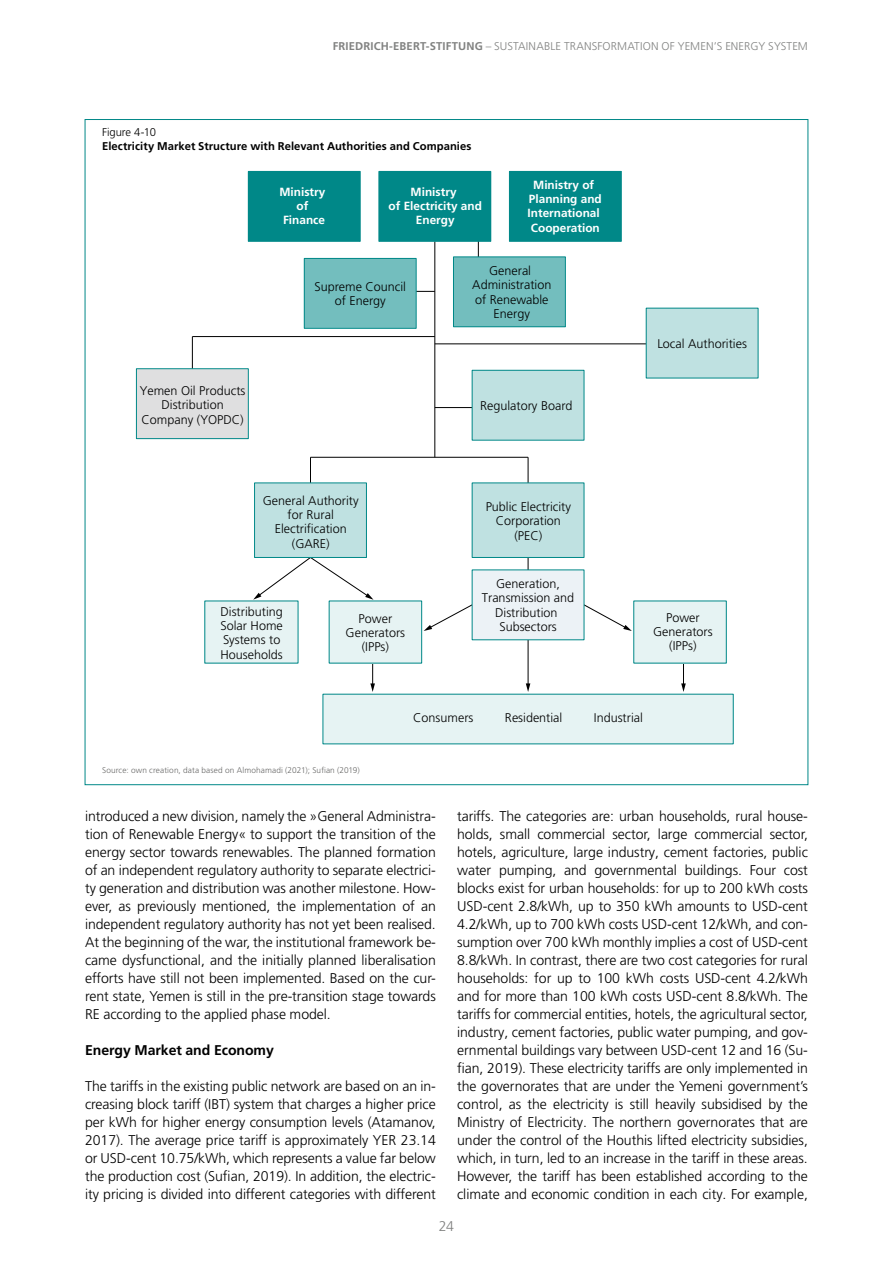
<style>
.page{position:relative;width:893px;height:1263px;background:#fff}
.page>*{position:absolute;margin:0;border:0;box-sizing:border-box;transform-origin:0 0}
.t1{font:300 14.1px/18px "Frutiger LT Pro";letter-spacing:-.005em;color:#000;text-align:justify}
.t2{font:700 14.1px "Frutiger LT Pro";letter-spacing:-.005em;color:#000}
.t3{font:300 14.1px "Frutiger LT Pro";color:#818281}
.t4{font:12.6px/14.4px "Frutiger LT Pro Light 32";color:#000;text-align:center}
.t5{font:11.85px/14.2px "Frutiger LT Pro Bold 4";color:#fff;text-align:center}
.t6{font:700 11.25px "Frutiger LT Pro";letter-spacing:.005em;color:#000}
.t7{font:700 11.25px "Frutiger LT Pro";letter-spacing:.015em;color:#818281}
.t8{font:300 11.25px "Frutiger LT Pro";letter-spacing:.015em;color:#818281}
.t9{font:300 11.25px "Frutiger LT Pro";letter-spacing:-.005em;color:#000}
.t10{font:300 8.25px "Frutiger LT Pro";letter-spacing:.015em;color:#686867}
.s1{font-weight:300}
</style>
<div class="page">
<svg style="left:478px;top:242px;width:1px;height:14px"></svg>
<hr style="left:528px;top:551px;width:1px;height:44px;background:#000">
<hr style="left:434px;top:241px;width:1px;height:216px;background:#000">
<svg style="left:417px;top:291px;width:18px;height:1px"></svg>
<hr style="left:528px;top:640px;width:1px;height:45px;background:#000">
<svg style="left:526px;top:683px;width:4px;height:9px"></svg>
<hr style="left:192px;top:336px;width:243px;height:1px;background:#000">
<hr style="left:192px;top:337px;width:1px;height:32px;background:#000">
<hr style="left:435px;top:343px;width:211px;height:1px;background:#000">
<hr style="left:435px;top:407px;width:56px;height:1px;background:#000">
<hr style="left:310px;top:457px;width:218px;height:1px;background:#000">
<svg style="left:528px;top:457px;width:1px;height:25px"></svg>
<svg style="left:310px;top:457px;width:1px;height:25px"></svg>
<svg style="left:370px;top:663px;width:5px;height:29px"></svg>
<svg style="left:681px;top:663px;width:5px;height:29px"></svg>
<svg style="left:253px;top:558px;width:121px;height:42px"></svg>
<svg style="left:424px;top:604px;width:48px;height:27px"></svg>
<svg style="left:584px;top:604px;width:48px;height:27px"></svg>
<div style="left:379px;top:171px;width:112px;height:70px;background:#088"></div>
<div style="left:378px;top:171px;width:113px;height:71px;border:1px solid #088"></div>
<div style="left:304px;top:258px;width:112px;height:70px;background:#73bebe"></div>
<div style="left:304px;top:258px;width:113px;height:71px;border:1px solid #088"></div>
<div style="left:472px;top:483px;width:112px;height:74px;background:#bfe1e1"></div>
<div style="left:472px;top:482px;width:112px;height:76px;border:1px solid #088"></div>
<div style="left:323px;top:694px;width:410px;height:50px;background:#e6f3f3"></div>
<div style="left:509px;top:171px;width:112px;height:70px;background:#088"></div>
<div style="left:509px;top:171px;width:113px;height:71px;border:1px solid #088"></div>
<div style="left:205px;top:601px;width:93px;height:62px;background:#e6f3f3"></div>
<div style="left:248px;top:171px;width:112px;height:70px;background:#088"></div>
<div style="left:248px;top:171px;width:113px;height:71px;border:1px solid #088"></div>
<div style="left:136px;top:369px;width:112px;height:70px;background:#dfdfe0"></div>
<div style="left:136px;top:368px;width:113px;height:71px;border:1px solid #088"></div>
<div style="left:646px;top:308px;width:112px;height:70px;background:#bfe1e1"></div>
<div style="left:472px;top:370px;width:112px;height:70px;background:#bfe1e1"></div>
<div style="left:472px;top:370px;width:112px;height:71px;border:1px solid #088"></div>
<div style="left:255px;top:483px;width:111px;height:74px;background:#bfe1e1"></div>
<div style="left:254px;top:482px;width:113px;height:76px;border:1px solid #088"></div>
<div style="left:472px;top:570px;width:112px;height:70px;background:#ecf2f6"></div>
<div style="left:329px;top:601px;width:93px;height:62px;background:#e6f3f3"></div>
<div style="left:634px;top:601px;width:92px;height:62px;background:#e6f3f3"></div>
<div style="left:453px;top:257px;width:112px;height:70px;background:#73bebe"></div>
<div style="left:453px;top:256px;width:113px;height:71px;border:1px solid #088"></div>
<p class="t7" style="left:333px;top:40px;width:169px">FRIEDRICH-EBERT-STIFTUNG <span class="s1">– Sustainable</span></p>
<p class="t8" style="left:564px;top:40px;width:8px">Transformation</p>
<p class="t8" style="left:661px;top:40px;width:26px">of Yemen</p>
<p class="t8" style="left:714px;top:40px;width:20px">’s Energy</p>
<p class="t8" style="left:768px;top:40px;width:9px">System</p>
<p class="t9" style="left:102px;top:126px;width:55px">Figure 4-10</p>
<p class="t6" style="left:102px;top:139px;width:371px">Electricity Market Structure with Relevant Authorities and Companies</p>
<p class="t5" style="left:279px;top:185px;width:47px">Ministry of<br>Finance</p>
<p class="t5" style="left:389px;top:185px;width:95px">Ministry<br>of Electricity and<br>Energy</p>
<p class="t5" style="left:528px;top:178px;width:76px">Ministry of<br>Planning and<br>International<br>Cooperation</p>
<p class="t4" style="left:314px;top:279px;width:93px">Supreme Council of Energy</p>
<p class="t4" style="left:140px;top:383px;width:107px">Yemen Oil Products<br>Distribution<br>Company (YOPDC)</p>
<p class="t4" style="left:263px;top:493px;width:97px">General Authority for Rural<br>Electrification (GARE)</p>
<p class="t4" style="left:472px;top:263px;width:81px">General<br>Administration of Renewable<br>Energy</p>
<p class="t4" style="left:480px;top:399px;width:94px">Regulatory Board</p>
<p class="t4" style="left:486px;top:499px;width:87px">Public Electricity<br>Corporation (PEC)</p>
<p class="t4" style="left:657px;top:336px;width:91px">Local Authorities</p>
<p class="t4" style="left:221px;top:604px;width:64px;text-align:left">Distributing<br>Solar Home<br>Systems to<br>Households</p>
<p class="t4" style="left:482px;top:576px;width:94px">Generation,<br>Transmission and<br>Distribution<br>Subsectors</p>
<p class="t4" style="left:346px;top:611px;width:61px">Power<br>Generators (IPPs)</p>
<p class="t4" style="left:653px;top:610px;width:61px">Power<br>Generators (IPPs)</p>
<p class="t4" style="left:413px;top:710px;width:62px">Consumers</p>
<p class="t4" style="left:505px;top:710px;width:59px">Residential</p>
<p class="t4" style="left:594px;top:710px;width:51px">Industrial</p>
<p class="t10" style="left:102px;top:766px;width:259px">Source: own creation, data based on Almohamadi (2021); Sufian (2019)</p>
<p class="t1" style="left:85px;top:807px;width:352px">introduced a new division, namely the »General Administra&shy;tion of Renewable Energy« to support the transition of the energy sector towards renewables. The planned formation of an independent regulatory authority to separate electrici&shy;ty generation and distribution was another milestone. How&shy;ever, as previously mentioned, the implementation of an independent regulatory authority has not yet been realised.<br>At the beginning of the war, the institutional framework be&shy;came dysfunctional, and the initially planned liberalisation efforts have still not been implemented. Based on the cur&shy;rent state, Yemen is still in the pre-transition stage towards RE according to the applied phase model.</p>
<p class="t2" style="left:85px;top:1042px;width:190px">Energy Market and Economy</p>
<p class="t1" style="left:85px;top:1077px;width:352px">The tariffs in the existing public network are based on an in&shy;creasing block tariff (IBT) system that charges a higher price per kWh for higher energy consumption levels (Atamanov, 2017). The average price tariff is approximately YER 23.14 or USD-cent 10.75/kWh, which represents a value far below the production cost (Sufian, 2019). In addition, the electric&shy;ity pricing is divided into different categories with different</p>
<p class="t1" style="left:457px;top:807px;width:352px">tariffs. The categories are: urban households, rural house&shy;holds, small commercial sector, large commercial sector, hotels, agriculture, large industry, cement factories, public water pumping, and governmental buildings. Four cost blocks exist for urban households: for up to 200 kWh costs USD-cent 2.8/kWh, up to 350 kWh amounts to USD-cent 4.2/kWh, up to 700 kWh costs USD-cent 12/kWh, and con&shy;sumption over 700 kWh monthly implies a cost of USD-cent 8.8/kWh. In contrast, there are two cost categories for rural households: for up to 100 kWh costs USD-cent 4.2/kWh and for more than 100 kWh costs USD-cent 8.8/kWh. The tariffs for commercial entities, hotels, the agricultural sector, industry, cement factories, public water pumping, and gov&shy;ernmental buildings vary between USD-cent 12 and 16 (Su&shy;fian, 2019). These electricity tariffs are only implemented in the governorates that are under the Yemeni government’s control, as the electricity is still heavily subsidised by the Ministry of Electricity. The northern governorates that are under the control of the Houthis lifted electricity subsidies, which, in turn, led to an increase in the tariff in these areas.<br>However, the tariff has been established according to the climate and economic condition in each city. For example,</p>
<p class="t3" style="left:439px;top:1218px;width:17px">24</p>
</div>
